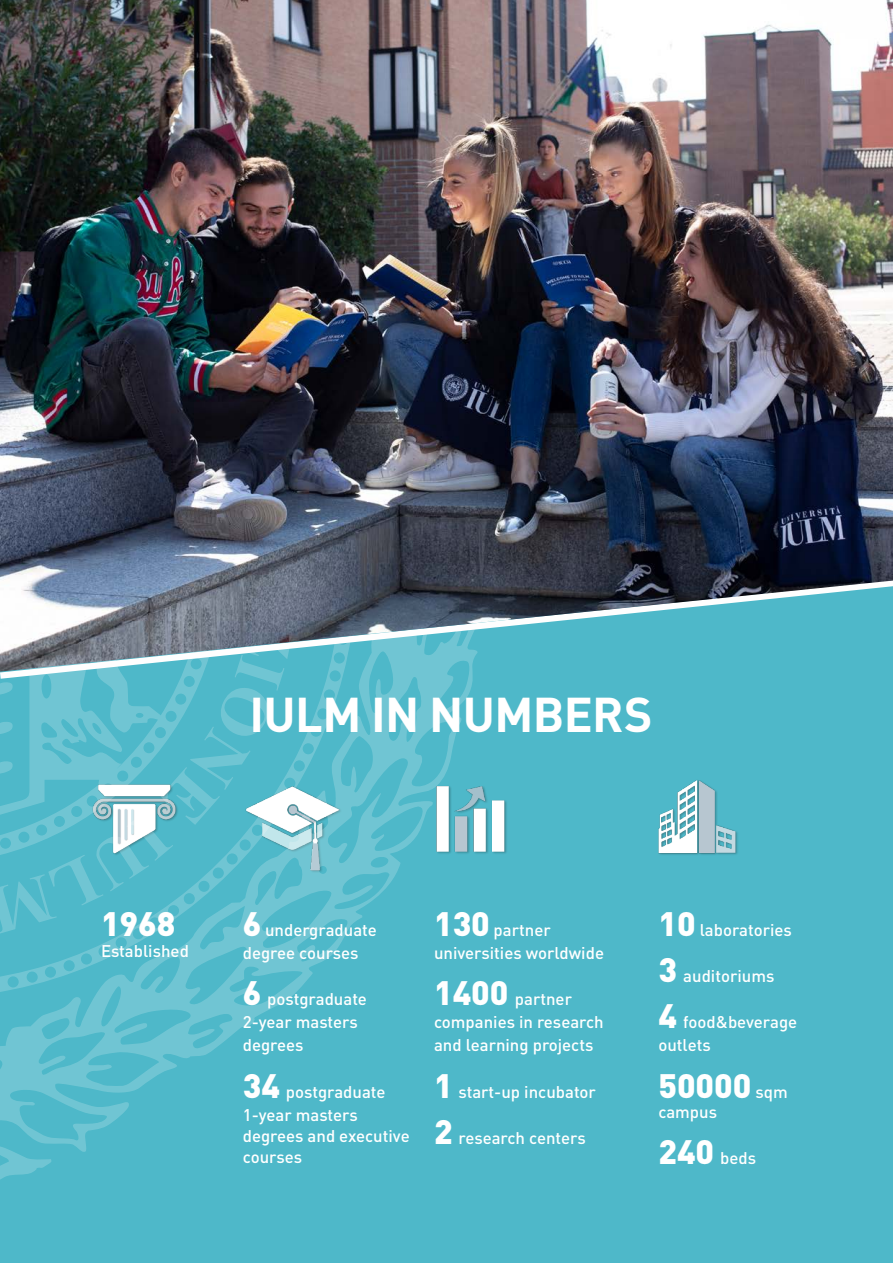
<style>
.page{position:relative;width:893px;height:1263px;background:#fff}
.page>*{position:absolute;margin:0;border:0;box-sizing:border-box;transform-origin:0 0}
.t1{font:700 48.15px "DIN Pro";letter-spacing:-.01em;color:#fff}
.t2{font:900 33.45px "DIN Pro";color:#fff}
.t3{font:500 16.8px/23.1px "DIN Pro";color:#fff}
.s1{font-weight:900;font-size:33.45px}
.s2{font-weight:500;font-size:16.8px}
</style>
<div class="page">
<div style="left:0;top:13px;width:893px;height:1250px;background:#4eb8c9"></div>
<img style="left:483px;top:780px;width:255px;height:75px">
<svg style="left:0;top:682px;width:483px;height:498px"></svg>
<svg style="left:0;top:672px;width:473px;height:10px"></svg>
<img style="left:0;top:0;width:893px;height:672px">
<h1 class="t1" style="left:249px;top:674px;width:405px">IULM IN NUMBERS</h1>
<h2 class="t2" style="left:101px;top:895px;width:76px">1968</h2>
<p class="t3" style="left:101px;top:938px;width:89px">Established</p>
<p class="t3" style="left:243px;top:917px;width:136px"><span class="s1">6</span> undergraduate degree courses</p>
<p class="t3" style="left:243px;top:986px;width:126px"><span class="s1">6</span> postgraduate<br>2-year masters degrees</p>
<p class="t3" style="left:243px;top:1078px;width:144px"><span class="s1">34</span> postgraduate<br>1-year masters</p>
<p class="t3" style="left:243px;top:1123px;width:168px;line-height:21px">degrees and executive courses</p>
<p class="t3" style="left:434px;top:917px;width:171px"><span class="s1">130</span> partner universities worldwide</p>
<p class="t3" style="left:434px;top:986px;width:171px"><span class="s1">1400</span> partner companies in research and learning projects</p>
<p class="t3" style="left:434px;top:1078px;width:163px"><span class="s1">1</span> start-up incubator</p>
<p class="t3" style="left:434px;top:1124px;width:153px"><span class="s1">2</span> research centers</p>
<p class="t3" style="left:658px;top:917px;width:135px"><span class="s1">10</span> laboratories</p>
<p class="t3" style="left:658px;top:963px;width:118px"><span class="s1">3</span> auditoriums</p>
<p class="t3" style="left:658px;top:1009px;width:140px"><span class="s1">4</span> food&amp;beverage outlets</p>
<h2 class="t2" style="left:658px;top:1057px;width:131px">50000 <span class="s2">sqm</span></h2>
<p class="t3" style="left:658px;top:1098px;width:60px">campus</p>
<p class="t3" style="left:658px;top:1144px;width:99px"><span class="s1">240</span> beds</p>
</div>
